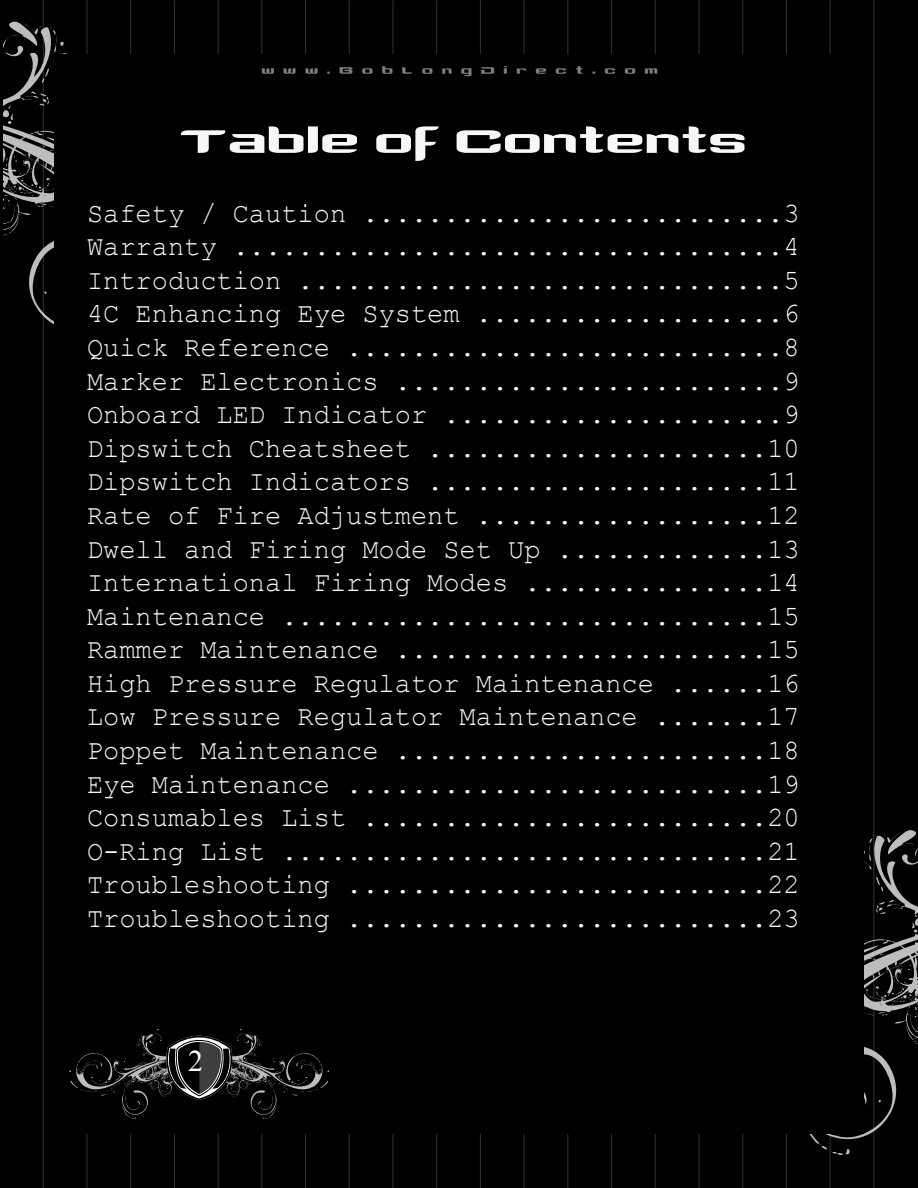
<style>
.page{position:relative;width:918px;height:1188px;background:#000}
.page>*{position:absolute;margin:0;border:0;box-sizing:border-box;transform-origin:0 0}
.t1{font:72px "Clone Wars";color:#f8f8f9}
.t2{font:28.05px/33.6px "Courier New";color:#f8f8f9;text-align:justify;scale:.96 1}
.t3{font:21px "Clone Wars";letter-spacing:.41em;color:#808285}
</style>
<div class="page">
<hr style="left:43px;top:0;width:1px;height:1188px;background:#343334">
<hr style="left:87px;top:0;width:1px;height:1188px;background:#343334">
<hr style="left:130px;top:0;width:1px;height:1188px;background:#343334">
<hr style="left:174px;top:0;width:1px;height:1188px;background:#343334">
<hr style="left:218px;top:0;width:1px;height:1188px;background:#343334">
<hr style="left:262px;top:0;width:1px;height:1188px;background:#343334">
<hr style="left:305px;top:0;width:1px;height:1188px;background:#343334">
<hr style="left:349px;top:0;width:1px;height:1188px;background:#343334">
<hr style="left:393px;top:0;width:1px;height:1188px;background:#343334">
<hr style="left:436px;top:0;width:1px;height:1188px;background:#343334">
<hr style="left:480px;top:0;width:1px;height:1188px;background:#343334">
<hr style="left:524px;top:0;width:1px;height:1188px;background:#343334">
<hr style="left:568px;top:0;width:1px;height:1188px;background:#343334">
<hr style="left:611px;top:0;width:1px;height:1188px;background:#343334">
<hr style="left:655px;top:0;width:1px;height:1188px;background:#343334">
<hr style="left:699px;top:0;width:1px;height:1188px;background:#343334">
<hr style="left:742px;top:0;width:1px;height:1188px;background:#343334">
<hr style="left:786px;top:0;width:1px;height:1188px;background:#343334">
<hr style="left:830px;top:0;width:1px;height:1188px;background:#343334">
<hr style="left:874px;top:0;width:1px;height:1188px;background:#343334">
<svg style="left:3px;top:0;width:303px;height:347px"></svg>
<svg style="left:831px;top:808px;width:87px;height:347px"></svg>
<div style="left:54px;top:54px;width:810px;height:1080px;background:#000"></div>
<svg style="left:69px;top:1029px;width:260px;height:90px"></svg>
<p class="t3" style="left:261px;top:62px;width:398px">www.BobLongDirect.com</p>
<h1 class="t1" style="left:176px;top:114px;width:570px">Table of Contents</h1>
<p class="t2" style="left:87px;top:195px;width:744px">Safety / Caution ..........................3<br>Warranty ..................................4<br>Introduction ..............................5<br>4C Enhancing Eye System ...................6<br>Quick Reference ...........................8<br>Marker Electronics ........................9<br>Onboard LED Indicator .....................9<br>Dipswitch Cheatsheet .....................10<br>Dipswitch Indicators .....................11<br>Rate of Fire Adjustment ..................12<br>Dwell and Firing Mode Set Up .............13<br>International Firing Modes ...............14<br>Maintenance ..............................15<br>Rammer Maintenance .......................15<br>High Pressure Regulator Maintenance ......16<br>Low Pressure Regulator Maintenance .......17<br>Poppet Maintenance .......................18<br>Eye Maintenance ..........................19<br>Consumables List .........................20<br>O-Ring List ..............................21<br>Troubleshooting ..........................22<br>Troubleshooting ..........................23</p>
</div>
